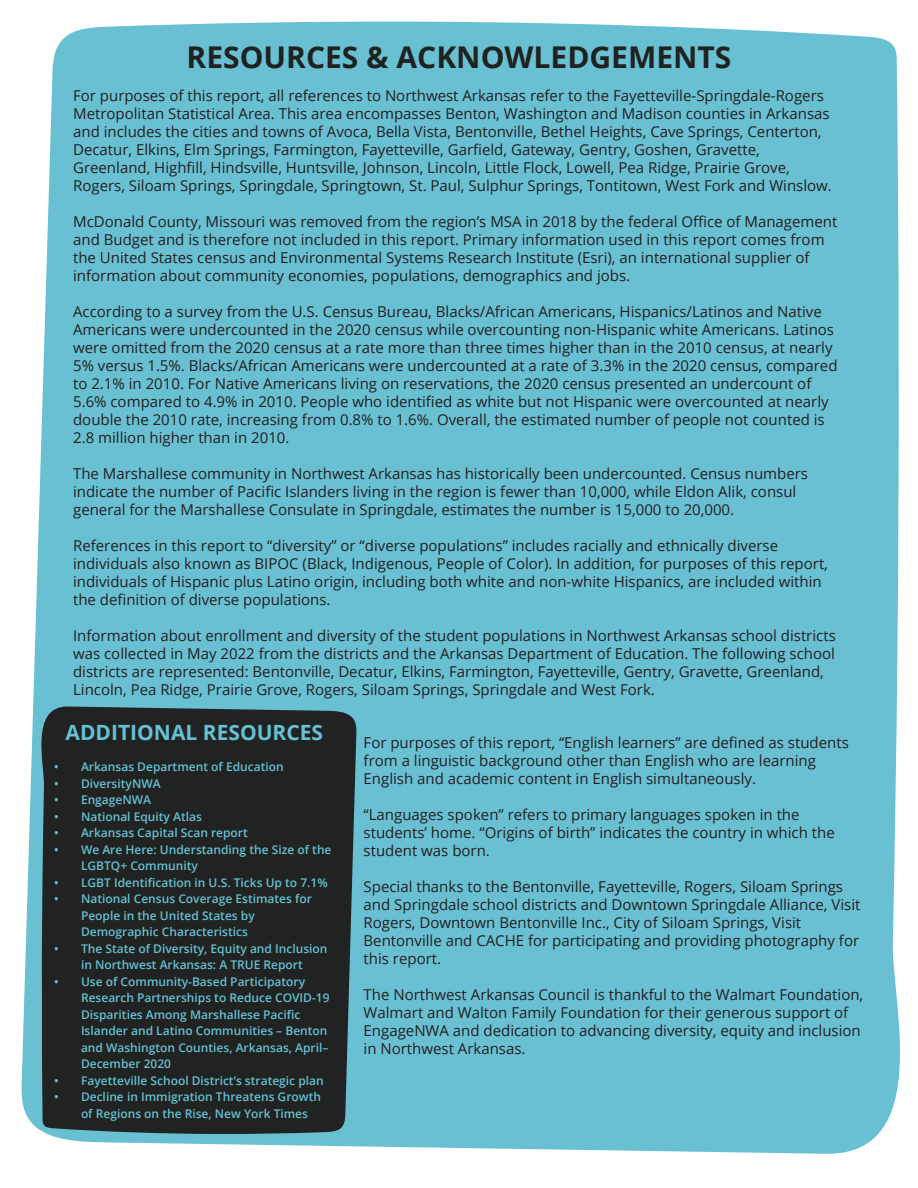
<style>
.page{position:relative;width:918px;height:1188px;background:#fff}
.page>*{position:absolute;margin:0;border:0;box-sizing:border-box;transform-origin:0 0}
.t1{font:700 30px "Open Sans";color:#1f2220}
.t2{font:700 21px "Open Sans";color:#65c1d4}
.t3{font:15px/18px "Open Sans";color:#231f20}
.t4{font:600 12px/16.5px "Open Sans";color:#65c1d4}
</style>
<div class="page">
<div style="left:21px;top:21px;width:879px;height:1133px;background:#69c0d3"></div>
<svg style="left:29px;top:706px;width:328px;height:428px;fill:#212322"></svg>
<h1 class="t1" style="left:187px;top:36px;width:546px">RESOURCES &amp; ACKNOWLEDGEMENTS</h1>
<p class="t3" style="left:73px;top:86px;width:760px">For purposes of this report, all references to Northwest Arkansas refer to the Fayetteville-Springdale-Rogers Metropolitan Statistical Area. This area encompasses Benton, Washington and Madison counties in Arkansas and includes the cities and towns of Avoca, Bella Vista, Bentonville, Bethel Heights, Cave Springs, Centerton, Decatur, Elkins, Elm Springs, Farmington, Fayetteville, Garfield, Gateway, Gentry, Goshen, Gravette, Greenland, Highfill, Hindsville, Huntsville, Johnson, Lincoln, Little Flock, Lowell, Pea Ridge, Prairie Grove, Rogers, Siloam Springs, Springdale, Springtown, St. Paul, Sulphur Springs, Tontitown, West Fork and Winslow.</p>
<p class="t3" style="left:73px;top:212px;width:766px">McDonald County, Missouri was removed from the region’s MSA in 2018 by the federal Office of Management and Budget and is therefore not included in this report. Primary information used in this report comes from the United States census and Environmental Systems Research Institute (Esri), an international supplier of information about community economies, populations, demographics and jobs.</p>
<p class="t3" style="left:73px;top:302px;width:766px">According to a survey from the U.S. Census Bureau, Blacks/African Americans, Hispanics/Latinos and Native Americans were undercounted in the 2020 census while overcounting non-Hispanic white Americans. Latinos were omitted from the 2020 census at a rate more than three times higher than in the 2010 census, at nearly 5% versus 1.5%. Blacks/African Americans were undercounted at a rate of 3.3% in the 2020 census, compared to 2.1% in 2010. For Native Americans living on reservations, the 2020 census presented an undercount of 5.6% compared to 4.9% in 2010. People who identified as white but not Hispanic were overcounted at nearly double the 2010 rate, increasing from 0.8% to 1.6%. Overall, the estimated number of people not counted is 2.8 million higher than in 2010.</p>
<p class="t3" style="left:73px;top:464px;width:737px">The Marshallese community in Northwest Arkansas has historically been undercounted. Census numbers indicate the number of Pacific Islanders living in the region is fewer than 10,000, while Eldon Alik, consul general for the Marshallese Consulate in Springdale, estimates the number is 15,000 to 20,000.</p>
<p class="t3" style="left:73px;top:536px;width:756px">References in this report to “diversity” or “diverse populations” includes racially and ethnically diverse individuals also known as BIPOC (Black, Indigenous, People of Color). In addition, for purposes of this report, individuals of Hispanic plus Latino origin, including both white and non-white Hispanics, are included within the definition of diverse populations.</p>
<p class="t3" style="left:73px;top:626px;width:764px">Information about enrollment and diversity of the student populations in Northwest Arkansas school districts was collected in May 2022 from the districts and the Arkansas Department of Education. The following school districts are represented: Bentonville, Decatur, Elkins, Farmington, Fayetteville, Gentry, Gravette, Greenland, Lincoln, Pea Ridge, Prairie Grove, Rogers, Siloam Springs, Springdale and West Fork.</p>
<h2 class="t2" style="left:66px;top:718px;width:259px">ADDITIONAL RESOURCES</h2>
<p class="t4" style="left:54px;top:758px;width:231px">• Arkansas Department of Education</p>
<p class="t4" style="left:54px;top:775px;width:108px">• DiversityNWA</p>
<p class="t4" style="left:54px;top:791px;width:99px">• EngageNWA</p>
<p class="t4" style="left:54px;top:808px;width:150px">• National Equity Atlas</p>
<p class="t4" style="left:54px;top:824px;width:195px">• Arkansas Capital Scan report</p>
<p class="t4" style="left:81px;top:841px;width:252px;text-indent:-27px">• We Are Here: Understanding the Size of the<br>LGBTQ+ Community</p>
<p class="t4" style="left:54px;top:874px;width:275px">• LGBT Identification in U.S. Ticks Up to 7.1%</p>
<p class="t4" style="left:81px;top:890px;width:232px;text-indent:-27px">• National Census Coverage Estimates for<br>People in the United States by<br>Demographic Characteristics</p>
<p class="t4" style="left:54px;top:940px;width:275px;text-align:center">• The State of Diversity, Equity and Inclusion in Northwest Arkansas: A TRUE Report</p>
<p class="t4" style="left:81px;top:973px;width:250px;text-indent:-27px">• Use of Community-Based Participatory Research Partnerships to Reduce COVID-19<br>Disparities Among Marshallese Pacific Islander and Latino Communities – Benton and Washington Counties, Arkansas, April– December 2020</p>
<p class="t4" style="left:54px;top:1072px;width:271px">• Fayetteville School District’s strategic plan</p>
<p class="t4" style="left:81px;top:1088px;width:242px;text-indent:-27px">• Decline in Immigration Threatens Growth of Regions on the Rise, New York Times</p>
<p class="t3" style="left:364px;top:733px;width:487px">For purposes of this report, “English learners” are defined as students from a linguistic background other than English who are learning<br>English and academic content in English simultaneously.</p>
<p class="t3" style="left:364px;top:805px;width:473px">“Languages spoken” refers to primary languages spoken in the students’ home. “Origins of birth” indicates the country in which the student was born.</p>
<p class="t3" style="left:364px;top:877px;width:498px">Special thanks to the Bentonville, Fayetteville, Rogers, Siloam Springs and Springdale school districts and Downtown Springdale Alliance, Visit Rogers, Downtown Bentonville Inc., City of Siloam Springs, Visit Bentonville and CACHE for participating and providing photography for this report.</p>
<p class="t3" style="left:364px;top:985px;width:501px">The Northwest Arkansas Council is thankful to the Walmart Foundation, Walmart and Walton Family Foundation for their generous support of EngageNWA and dedication to advancing diversity, equity and inclusion in Northwest Arkansas.</p>
</div>
